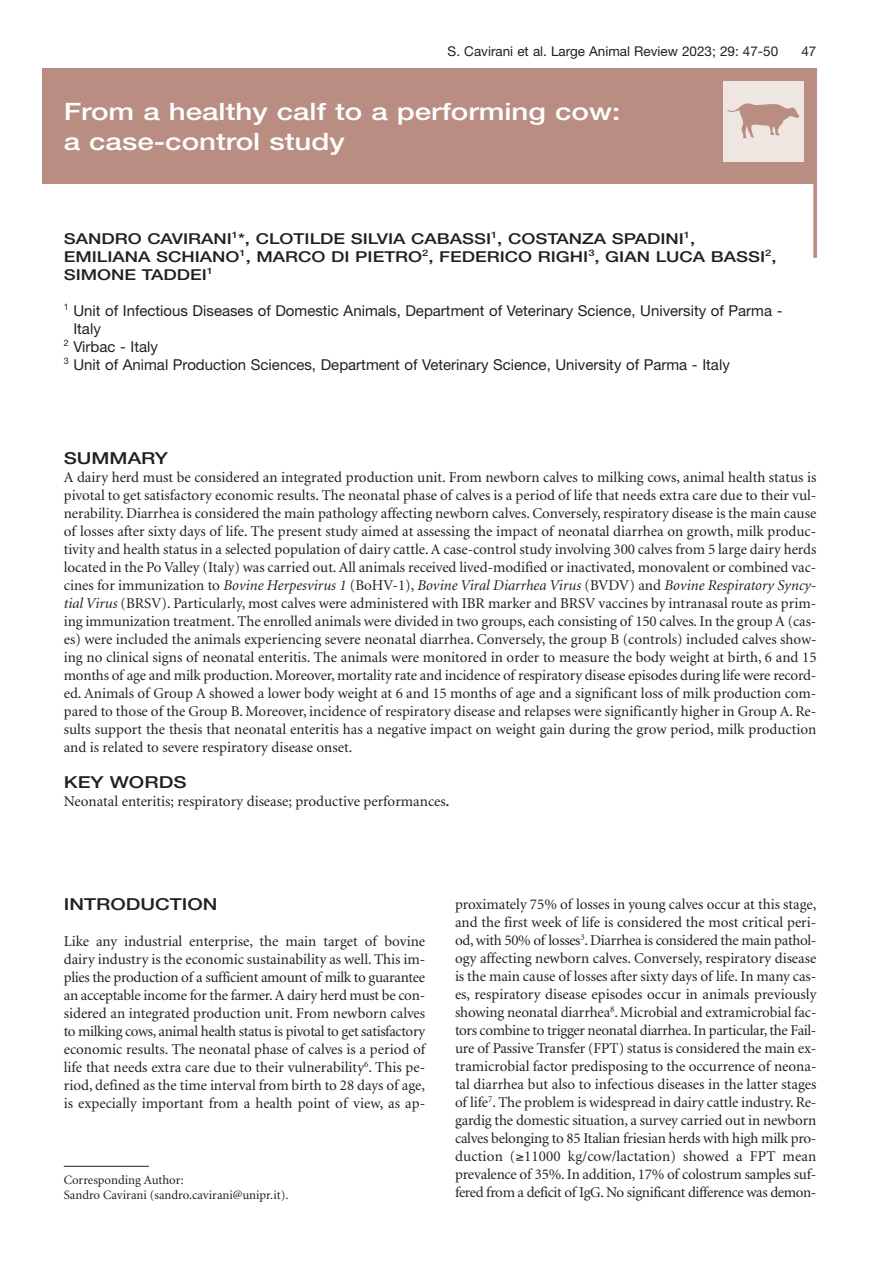
<style>
.page{position:relative;width:893px;height:1263px;background:#fff}
.page>*{position:absolute;margin:0;border:0;box-sizing:border-box;transform-origin:0 0}
.t1{font:51.75px "Animal";color:#b98d81}
.t2{font:500 24px/30px "Helvetica Neue";color:#fff;scale:1.23 1}
.t3{font:500 16.5px "Helvetica Neue";color:#231f20;scale:1.23 1}
.t4{font:15px/18px "Minion";color:#231f20;text-align:justify}
.t5{font:15px "Helvetica Neue";color:#231f20}
.t6{font:500 15px/18px "Helvetica Neue";color:#231f20;scale:1.23 1}
.t7{font:13.5px "Helvetica Neue";color:#231f20}
.t8{font:12.75px/15px "Minion";color:#231f20}
.s1{font-style:italic}
.s2{font-weight:600}
</style>
<div class="page">
<svg style="left:813px;top:68px;width:4px;height:190px"></svg>
<hr style="left:64px;top:1166px;width:85px;height:1px;background:#231f20">
<div style="left:43px;top:68px;width:773px;height:115px;background:#b98d81"></div>
<div style="left:723px;top:81px;width:81px;height:81px;background:#efe6e2"></div>
<p class="t7" style="left:448px;top:47px;width:332px">S. Cavirani et al. Large Animal Review 2023; 29: 47-50</p>
<p class="t7" style="left:801px;top:47px;width:17px">47</p>
<h2 class="t2" style="left:64px;top:98px;width:454px">From a healthy calf to a performing cow: a case-control study</h2>
<h1 class="t1" style="left:727px;top:89px;width:75px">N</h1>
<p class="t6" style="left:64px;top:231px;width:581px">SANDRO CAVIRANI<sup>1</sup>*, CLOTILDE SILVIA CABASSI<sup>1</sup>, COSTANZA SPADINI<sup>1</sup>,<br>EMILIANA SCHIANO<sup>1</sup>, MARCO DI PIETRO<sup>2</sup>, FEDERICO RIGHI<sup>3</sup>, GIAN LUCA BASSI<sup>2</sup>,<br>SIMONE TADDEI<sup>1</sup></p>
<p class="t5" style="left:64px;top:305px;width:720px"><sup>1</sup> Unit of Infectious Diseases of Domestic Animals, Department of Veterinary Science, University of Parma -</p>
<p class="t5" style="left:73px;top:323px;width:29px">Italy</p>
<p class="t5" style="left:64px;top:341px;width:96px"><sup>2</sup> Virbac - Italy</p>
<p class="t5" style="left:64px;top:359px;width:668px"><sup>3</sup> Unit of Animal Production Sciences, Department of Veterinary Science, University of Parma - Italy</p>
<p class="t3" style="left:64px;top:453px;width:86px">SUMMARY</p>
<p class="t4" style="left:64px;top:470px;width:754px">A dairy herd must be considered an integrated production unit. From newborn calves to milking cows, animal health status is pivotal to get satisfactory economic results. The neonatal phase of calves is a period of life that needs extra care due to their vul&shy;nerability. Diarrhea is considered the main pathology affecting newborn calves. Conversely, respiratory disease is the main cause of losses after sixty days of life. The present study aimed at assessing the impact of neonatal diarrhea on growth, milk produc&shy;tivity and health status in a selected population of dairy cattle. A case-control study involving 300 calves from 5 large dairy herds located in the Po Valley (Italy) was carried out. All animals received lived-modified or inactivated, monovalent or combined vac&shy;cines for immunization to <span class="s1">Bovine Herpesvirus 1</span> (BoHV-1), <span class="s1">Bovine Viral Diarrhea Virus</span> (BVDV) and <span class="s1">Bovine Respiratory Syncy&shy;tial Virus</span> (BRSV). Particularly, most calves were administered with IBR marker and BRSV vaccines by intranasal route as prim&shy;ing immunization treatment. The enrolled animals were divided in two groups, each consisting of 150 calves. In the group A (cas&shy;es) were included the animals experiencing severe neonatal diarrhea. Conversely, the group B (controls) included calves show&shy;ing no clinical signs of neonatal enteritis. The animals were monitored in order to measure the body weight at birth, 6 and 15 months of age and milk production. Moreover, mortality rate and incidence of respiratory disease episodes during life were record&shy;ed. Animals of Group A showed a lower body weight at 6 and 15 months of age and a significant loss of milk production com&shy;pared to those of the Group B. Moreover, incidence of respiratory disease and relapses were significantly higher in Group A. Re&shy;sults support the thesis that neonatal enteritis has a negative impact on weight gain during the grow period, milk production and is related to severe respiratory disease onset.</p>
<p class="t3" style="left:64px;top:777px;width:101px">KEY WORDS</p>
<p class="t4" style="left:64px;top:794px;width:387px">Neonatal enteritis; respiratory disease; productive performances<span class="s2">.</span></p>
<p class="t3" style="left:64px;top:898px;width:126px">INTRODUCTION</p>
<p class="t4" style="left:64px;top:934px;width:363px">Like any industrial enterprise, the main target of bovine dairy industry is the economic sustainability as well. This im&shy;plies the production of a sufficient amount of milk to guarantee an acceptable income for the farmer. A dairy herd must be con&shy;sidered an integrated production unit. From newborn calves to milking cows, animal health status is pivotal to get satisfactory economic results. The neonatal phase of calves is a period of life that needs extra care due to their vulnerability<sup>6</sup>. This pe&shy;riod, defined as the time interval from birth to 28 days of age, is expecially important from a health point of view, as ap-</p>
<p class="t8" style="left:64px;top:1173px;width:226px">Corresponding Author:<br>Sandro Cavirani (sandro.cavirani@unipr.it).</p>
<p class="t4" style="left:455px;top:897px;width:363px">proximately 75% of losses in young calves occur at this stage, and the first week of life is considered the most critical peri&shy;od, with 50% of losses<sup>3</sup>. Diarrhea is considered the main pathol&shy;ogy affecting newborn calves. Conversely, respiratory disease is the main cause of losses after sixty days of life. In many cas&shy;es, respiratory disease episodes occur in animals previously showing neonatal diarrhea<sup>8</sup>. Microbial and extramicrobial fac&shy;tors combine to trigger neonatal diarrhea. In particular, the Fail&shy;ure of Passive Transfer (FPT) status is considered the main ex&shy;tramicrobial factor predisposing to the occurrence of neona&shy;tal diarrhea but also to infectious diseases in the latter stages of life<sup>7</sup>. The problem is widespread in dairy cattle industry. Re&shy;gardig the domestic situation, a survey carried out in newborn calves belonging to 85 Italian friesian herds with high milk pro&shy;duction (≥11000 kg/cow/lactation) showed a FPT mean prevalence of 35%. In addition, 17% of colostrum samples suf&shy;fered from a deficit of IgG. No significant difference was demon-</p>
</div>
